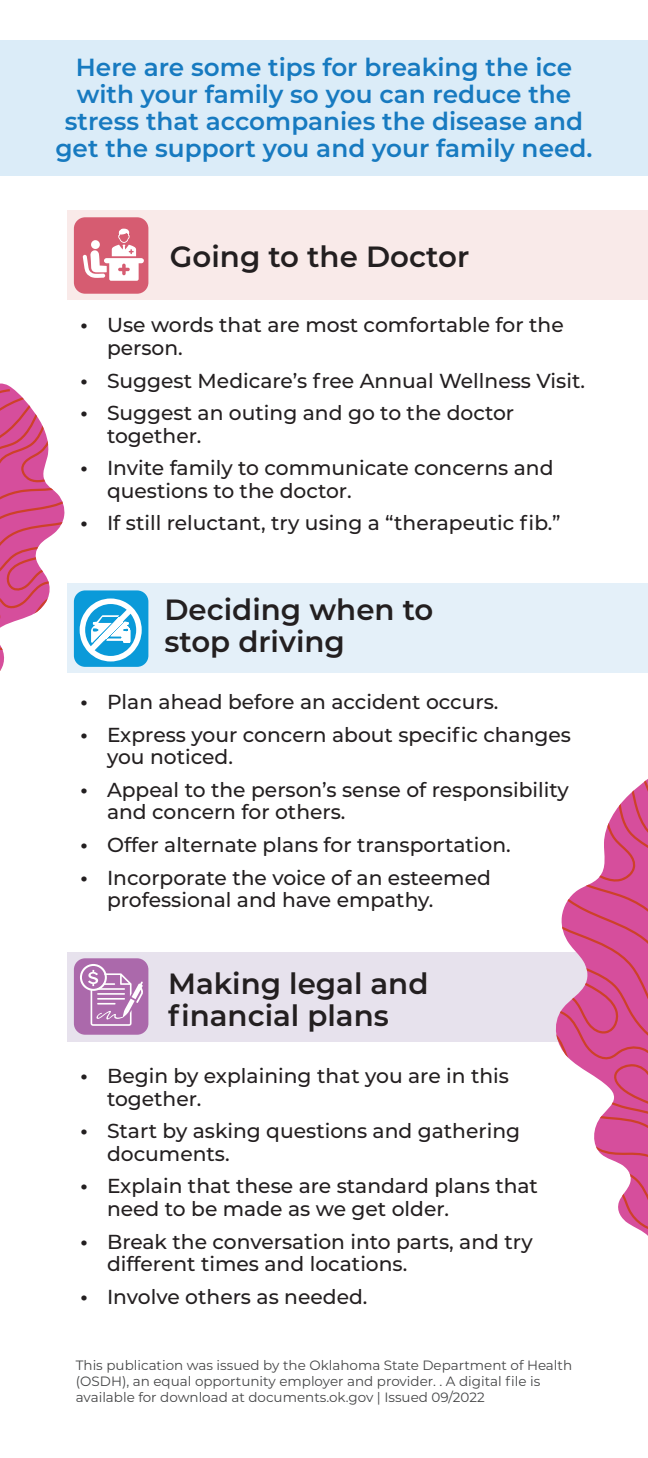
<style>
.page{position:relative;width:648px;height:1458px;background:#fff}
.page>*{position:absolute;margin:0;border:0;box-sizing:border-box;transform-origin:0 0}
.Sub-Heading_Semibold{font:600 29.25px/31.5px "Montserrat";color:#231f20}
.Paragraph_reg{font:600 24.75px/27px "Montserrat";color:#177ac0;text-align:center}
.t1{font:500 20.25px/22.5px "Montserrat";color:#231f20}
.Paragraph_footer{font:13.5px/16.2px "Montserrat";color:#454647}
.s1{font-family:"Georgia";font-weight:400}
</style>
<div class="page">
<svg style="left:0;top:383px;width:65px;height:288px"></svg>
<div style="left:67px;top:211px;width:581px;height:89px;background:#f9eae9"></div>
<div style="left:67px;top:583px;width:581px;height:89px;background:#e4f0f9"></div>
<div style="left:67px;top:952px;width:581px;height:89px;background:#e7e2ed"></div>
<svg style="left:550px;top:779px;width:98px;height:457px"></svg>
<div style="left:0;top:40px;width:648px;height:136px;background:#dbecf8"></div>
<div style="left:74px;top:217px;width:74px;height:77px;background:#d65c71;border-radius:11px"></div>
<div style="left:74px;top:590px;width:74px;height:77px;background:#0a9ad9;border-radius:11px"></div>
<div style="left:74px;top:958px;width:74px;height:77px;background:#ab69ab;border-radius:11px"></div>
<svg style="left:83px;top:229px;width:61px;height:52px"></svg>
<svg style="left:80px;top:964px;width:63px;height:62px"></svg>
<svg style="left:80px;top:598px;width:62px;height:63px"></svg>
<p class="Paragraph_reg" style="left:55px;top:52px;width:539px">Here are some tips for breaking the ice with your family so you can reduce the stress that accompanies the disease and get the support you and your family need.</p>
<p class="Sub-Heading_Semibold" style="left:170px;top:240px;width:301px">Going to the Doctor</p>
<p class="t1" style="left:107px;top:313px;width:458px;text-indent:-27px"><span class="s1">•</span> Use words that are most comfortable for the person.</p>
<p class="t1" style="left:80px;top:368px;width:507px"><span class="s1">•</span> Suggest Medicare’s free Annual Wellness Visit.</p>
<p class="t1" style="left:107px;top:401px;width:409px;text-indent:-27px"><span class="s1">•</span> Suggest an outing and go to the doctor together.</p>
<p class="t1" style="left:107px;top:456px;width:448px;text-indent:-27px"><span class="s1">•</span> Invite family to communicate concerns and questions to the doctor.</p>
<p class="t1" style="left:80px;top:511px;width:482px"><span class="s1">•</span> If still reluctant, try using a “therapeutic fib.”</p>
<p class="Sub-Heading_Semibold" style="left:164px;top:593px;width:271px">Deciding when to stop driving</p>
<p class="t1" style="left:80px;top:690px;width:420px"><span class="s1">•</span> Plan ahead before an accident occurs.</p>
<p class="t1" style="left:107px;top:722px;width:466px;text-indent:-27px"><span class="s1">•</span> Express your concern about specific changes you noticed.</p>
<p class="t1" style="left:107px;top:778px;width:463px;text-indent:-27px"><span class="s1">•</span> Appeal to the person’s sense of responsibility and concern for others.</p>
<p class="t1" style="left:80px;top:833px;width:432px"><span class="s1">•</span> Offer alternate plans for transportation.</p>
<p class="t1" style="left:107px;top:865px;width:385px;text-indent:-27px"><span class="s1">•</span> Incorporate the voice of an esteemed professional and have empathy.</p>
<p class="Sub-Heading_Semibold" style="left:168px;top:967px;width:262px">Making legal and financial plans</p>
<p class="t1" style="left:107px;top:1064px;width:404px;text-indent:-27px"><span class="s1">•</span> Begin by explaining that you are in this together.</p>
<p class="t1" style="left:107px;top:1119px;width:415px;text-indent:-27px"><span class="s1">•</span> Start by asking questions and gathering documents.</p>
<p class="t1" style="left:107px;top:1174px;width:433px;text-indent:-27px"><span class="s1">•</span> Explain that these are standard plans that need to be made as we get older.</p>
<p class="t1" style="left:107px;top:1229px;width:427px;text-indent:-27px"><span class="s1">•</span> Break the conversation into parts, and try different times and locations.</p>
<p class="t1" style="left:80px;top:1284px;width:289px"><span class="s1">•</span> Involve others as needed.</p>
<p class="Paragraph_footer" style="left:76px;top:1356px;width:498px">This publication was issued by the Oklahoma State Department of Health (OSDH), an equal opportunity employer and provider. . A digital file is available for download at documents.ok.gov | Issued 09/2022</p>
</div>
